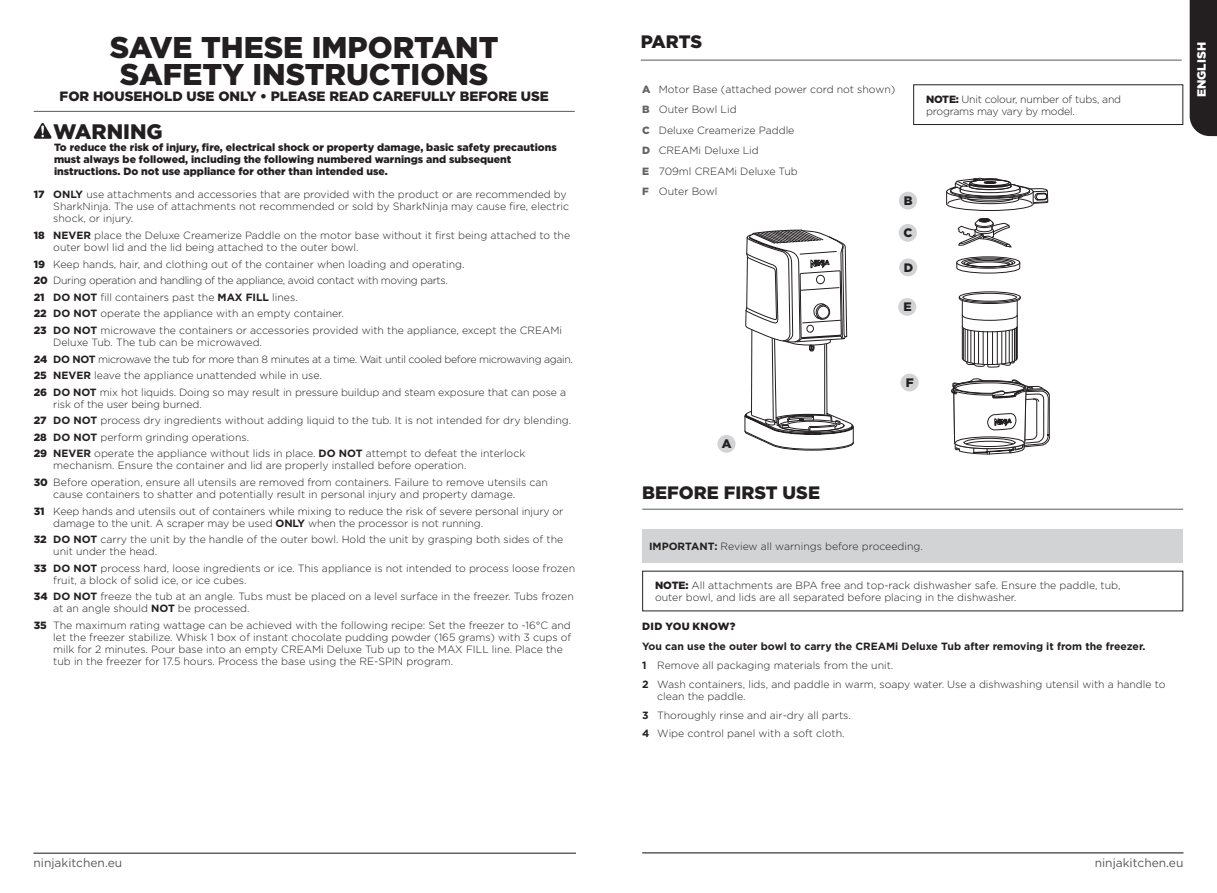
<style>
.page{position:relative;width:1217px;height:893px;background:#fff}
.page>*{position:absolute;margin:0;border:0;box-sizing:border-box;transform-origin:0 0}
.t1{font:900 30px/27px "Gotham";color:#231f20;text-align:center}
.t2{font:900 21px "Gotham";color:#231f20}
.t3{font:900 18px "Gotham";color:#231f20}
.t4{font:900 13.5px "Gotham";color:#231f20}
.t5{font:900 12.3px "Gotham";color:#231f20}
.t6{font:12px "Gotham";color:#58595b}
.t7{font:900 12px "Gotham";color:#fff}
.t8{font:300 10.5px/16.6px "Gotham";color:#231f20}
.t9{font:900 10.5px/12px "Gotham";color:#231f20}
.t10{font:300 10.5px/12px "Gotham";letter-spacing:-.02em;color:#231f20}
.t11{font:900 10.5px "Gotham";letter-spacing:.03em;color:#231f20}
.s1{font-weight:900}
.s2{font-weight:700}
.s3{font-weight:900;color:#636466}
</style>
<div class="page">
<hr style="left:642px;top:852px;width:541px;height:1px;background:#58595b">
<hr style="left:33px;top:853px;width:543px;height:1px;background:#58595b">
<hr style="left:34px;top:111px;width:540px;height:1px;background:#58595b">
<svg style="left:33px;top:123px;width:19px;height:16px"></svg>
<hr style="left:640px;top:60px;width:541px;height:1px;background:#58595b">
<div style="left:913px;top:84px;width:269px;height:41px;border:1px solid #231f20"></div>
<svg style="left:744px;top:230px;width:109px;height:220px"></svg>
<div style="left:717px;top:435px;width:18px;height:18px;background:#d1d3d4;border-radius:50%"></div>
<div style="left:900px;top:374px;width:18px;height:17px;background:#d1d3d4;border-radius:50%"></div>
<div style="left:897px;top:298px;width:19px;height:18px;background:#d1d3d4;border-radius:50%"></div>
<div style="left:898px;top:259px;width:19px;height:17px;background:#d1d3d4;border-radius:50%"></div>
<svg style="left:946px;top:178px;width:101px;height:33px"></svg>
<svg style="left:957px;top:218px;width:54px;height:29px"></svg>
<svg style="left:951px;top:378px;width:98px;height:76px"></svg>
<svg style="left:958px;top:292px;width:62px;height:75px"></svg>
<hr style="left:987px;top:332px;width:1px;height:32px;background:#231f20">
<hr style="left:992px;top:332px;width:1px;height:32px;background:#231f20">
<hr style="left:996px;top:332px;width:1px;height:32px;background:#231f20">
<hr style="left:1001px;top:331px;width:1px;height:33px;background:#231f20">
<hr style="left:1005px;top:331px;width:1px;height:32px;background:#231f20">
<hr style="left:1008px;top:330px;width:1px;height:33px;background:#231f20">
<hr style="left:1011px;top:330px;width:1px;height:32px;background:#231f20">
<hr style="left:1014px;top:329px;width:1px;height:32px;background:#231f20">
<hr style="left:1015px;top:328px;width:1px;height:32px;background:#231f20">
<hr style="left:1016px;top:328px;width:1px;height:31px;background:#231f20">
<hr style="left:982px;top:332px;width:1px;height:32px;background:#231f20">
<hr style="left:978px;top:331px;width:1px;height:33px;background:#231f20">
<hr style="left:973px;top:331px;width:1px;height:33px;background:#231f20">
<hr style="left:970px;top:331px;width:1px;height:32px;background:#231f20">
<hr style="left:967px;top:330px;width:1px;height:32px;background:#231f20">
<hr style="left:964px;top:329px;width:1px;height:32px;background:#231f20">
<hr style="left:962px;top:328px;width:1px;height:32px;background:#231f20">
<svg style="left:956px;top:257px;width:63px;height:16px"></svg>
<div style="left:898px;top:192px;width:18px;height:18px;background:#d1d3d4;border-radius:50%"></div>
<div style="left:898px;top:224px;width:18px;height:18px;background:#d1d3d4;border-radius:50%"></div>
<div style="left:642px;top:529px;width:540px;height:34px;background:#d1d3d4"></div>
<hr style="left:642px;top:509px;width:540px;height:1px;background:#58595b">
<div style="left:1189px;top:0;width:27px;height:136px;background:#231f20"></div>
<h1 class="t1" style="left:110px;top:33px;width:390px">SAVE THESE IMPORTANT<br>SAFETY INSTRUCTIONS</h1>
<p class="t4" style="left:60px;top:87px;width:490px">FOR HOUSEHOLD USE ONLY • PLEASE READ CAREFULLY BEFORE USE</p>
<h2 class="t2" style="left:53px;top:117px;width:111px">WARNING</h2>
<p class="t9" style="left:54px;top:141px;width:504px">To reduce the risk of injury, fire, electrical shock or property damage, basic safety precautions must always be followed, including the following numbered warnings and subsequent instructions. Do not use appliance for other than intended use.</p>
<p class="t8" style="left:53px;top:188px;width:517px;line-height:12px;text-indent:-19px"><span class="s1">17</span> <span class="s2">ONLY</span> use attachments and accessories that are provided with the product or are recommended by<br>SharkNinja. The use of attachments not recommended or sold by SharkNinja may cause fire, electric shock, or injury.</p>
<p class="t8" style="left:53px;top:229px;width:518px;line-height:12px;text-indent:-19px"><span class="s1">18</span> <span class="s2">NEVER</span> place the Deluxe Creamerize Paddle on the motor base without it first being attached to the outer bowl lid and the lid being attached to the outer bowl.</p>
<p class="t8" style="left:34px;top:255px;width:530px"><span class="s1">19</span> Keep hands, hair, and clothing out of the container when loading and operating.<br><span class="s1">20</span> During operation and handling of the appliance, avoid contact with moving parts.<br><span class="s1">21</span> <span class="s2">DO NOT</span> fill containers past the <span class="s2">MAX FILL</span> lines.<br><span class="s1">22</span> <span class="s2">DO NOT</span> operate the appliance with an empty container.<br><span class="s1">23</span> <span class="s2">DO NOT</span> microwave the containers or accessories provided with the appliance, except the CREAMi</p>
<p class="t8" style="left:34px;top:334px;width:540px;text-indent:19px">Deluxe Tub. The tub can be microwaved.<br><span class="s1">24</span> <span class="s2">DO NOT</span> microwave the tub for more than 8 minutes at a time. Wait until cooled before microwaving again.<br><span class="s1">25</span> <span class="s2">NEVER</span> leave the appliance unattended while in use.<br><span class="s1">26</span> <span class="s2">DO NOT</span> mix hot liquids. Doing so may result in pressure buildup and steam exposure that can pose a</p>
<p class="t8" style="left:34px;top:395px;width:539px;text-indent:19px">risk of the user being burned.<br><span class="s1">27</span> <span class="s2">DO NOT</span> process dry ingredients without adding liquid to the tub. It is not intended for dry blending.<br><span class="s1">28</span> <span class="s2">DO NOT</span> perform grinding operations.<br><span class="s1">29</span> <span class="s2">NEVER</span> operate the appliance without lids in place. <span class="s2">DO NOT</span> attempt to defeat the interlock</p>
<p class="t8" style="left:34px;top:457px;width:515px;text-indent:19px">mechanism. Ensure the container and lid are properly installed before operation.<br><span class="s1">30</span> Before operation, ensure all utensils are removed from containers. Failure to remove utensils can</p>
<p class="t8" style="left:34px;top:486px;width:531px;text-indent:19px">cause containers to shatter and potentially result in personal injury and property damage.<br><span class="s1">31</span> Keep hands and utensils out of containers while mixing to reduce the risk of severe personal injury or</p>
<p class="t8" style="left:34px;top:514px;width:531px;text-indent:19px">damage to the unit. A scraper may be used <span class="s2">ONLY</span> when the processor is not running.<br><span class="s1">32</span> <span class="s2">DO NOT</span> carry the unit by the handle of the outer bowl. Hold the unit by grasping both sides of the</p>
<p class="t8" style="left:34px;top:543px;width:542px;text-indent:19px">unit under the head.<br><span class="s1">33</span> <span class="s2">DO NOT</span> process hard, loose ingredients or ice. This appliance is not intended to process loose frozen</p>
<p class="t8" style="left:34px;top:571px;width:541px;text-indent:19px">fruit, a block of solid ice, or ice cubes.<br><span class="s1">34</span> <span class="s2">DO NOT</span> freeze the tub at an angle. Tubs must be placed on a level surface in the freezer. Tubs frozen</p>
<p class="t8" style="left:34px;top:600px;width:538px;text-indent:19px">at an angle should <span class="s2">NOT</span> be processed.<br><span class="s1">35</span> The maximum rating wattage can be achieved with the following recipe: Set the freezer to -16°C and</p>
<p class="t8" style="left:53px;top:631px;width:519px;line-height:12px">let the freezer stabilize. Whisk 1 box of instant chocolate pudding powder (165 grams) with 3 cups of milk for 2 minutes. Pour base into an empty CREAMi Deluxe Tub up to the MAX FILL line. Place the tub in the freezer for 17.5 hours. Process the base using the RE-SPIN program.</p>
<h3 class="t3" style="left:640px;top:29px;width:63px">PARTS</h3>
<p class="t8" style="left:642px;top:79px;width:254px;line-height:20.5px"><span class="s3">A</span> Motor Base (attached power cord not shown)<br><span class="s3">B</span> Outer Bowl Lid<br><span class="s3">C</span> Deluxe Creamerize Paddle<br><span class="s3">D</span> CREAMi Deluxe Lid<br><span class="s3">E</span> 709ml CREAMi Deluxe Tub<br><span class="s3">F</span> Outer Bowl</p>
<p class="t10" style="left:925px;top:93px;width:197px"><span class="s1">NOTE:</span> Unit colour, number of tubs, and programs may vary by model.</p>
<p class="t5" style="left:903px;top:192px;width:10px">B</p>
<p class="t5" style="left:903px;top:224px;width:10px">C</p>
<p class="t5" style="left:903px;top:259px;width:11px">D</p>
<p class="t5" style="left:903px;top:298px;width:10px">E</p>
<p class="t5" style="left:721px;top:435px;width:11px">A</p>
<h3 class="t3" style="left:642px;top:480px;width:179px">BEFORE FIRST USE</h3>
<p class="t5" style="left:905px;top:374px;width:9px">F</p>
<p class="t8" style="left:649px;top:538px;width:275px"><span class="s2">IMPORTANT:</span> Review all warnings before proceeding.</p>
<p class="t8" style="left:655px;top:579px;width:467px;line-height:12px"><span class="s1">NOTE:</span> All attachments are BPA free and top-rack dishwasher safe. Ensure the paddle, tub, outer bowl, and lids are all separated before placing in the dishwasher.</p>
<p class="t11" style="left:642px;top:619px;width:95px">DID YOU KNOW?</p>
<p class="t8" style="left:642px;top:637px;width:524px;line-height:18.8px"><span class="s2">You can use the outer bowl to carry the CREAMi Deluxe Tub after removing it from the freezer.<br>1</span> Remove all packaging materials from the unit.<br><span class="s2">2</span> Wash containers, lids, and paddle in warm, soapy water. Use a dishwashing utensil with a handle to</p>
<p class="t8" style="left:642px;top:686px;width:210px;line-height:18.8px;text-indent:15px">clean the paddle.<br><span class="s2">3</span> Thoroughly rinse and air-dry all parts.<br><span class="s2">4</span> Wipe control panel with a soft cloth.</p>
<p class="t7" style="left:1192px;top:97px;width:56px;rotate:-90deg">ENGLISH</p>
<p class="t6" style="left:33px;top:855px;width:90px">ninjakitchen.eu</p>
<p class="t6" style="left:1094px;top:855px;width:90px">ninjakitchen.eu</p>
</div>
